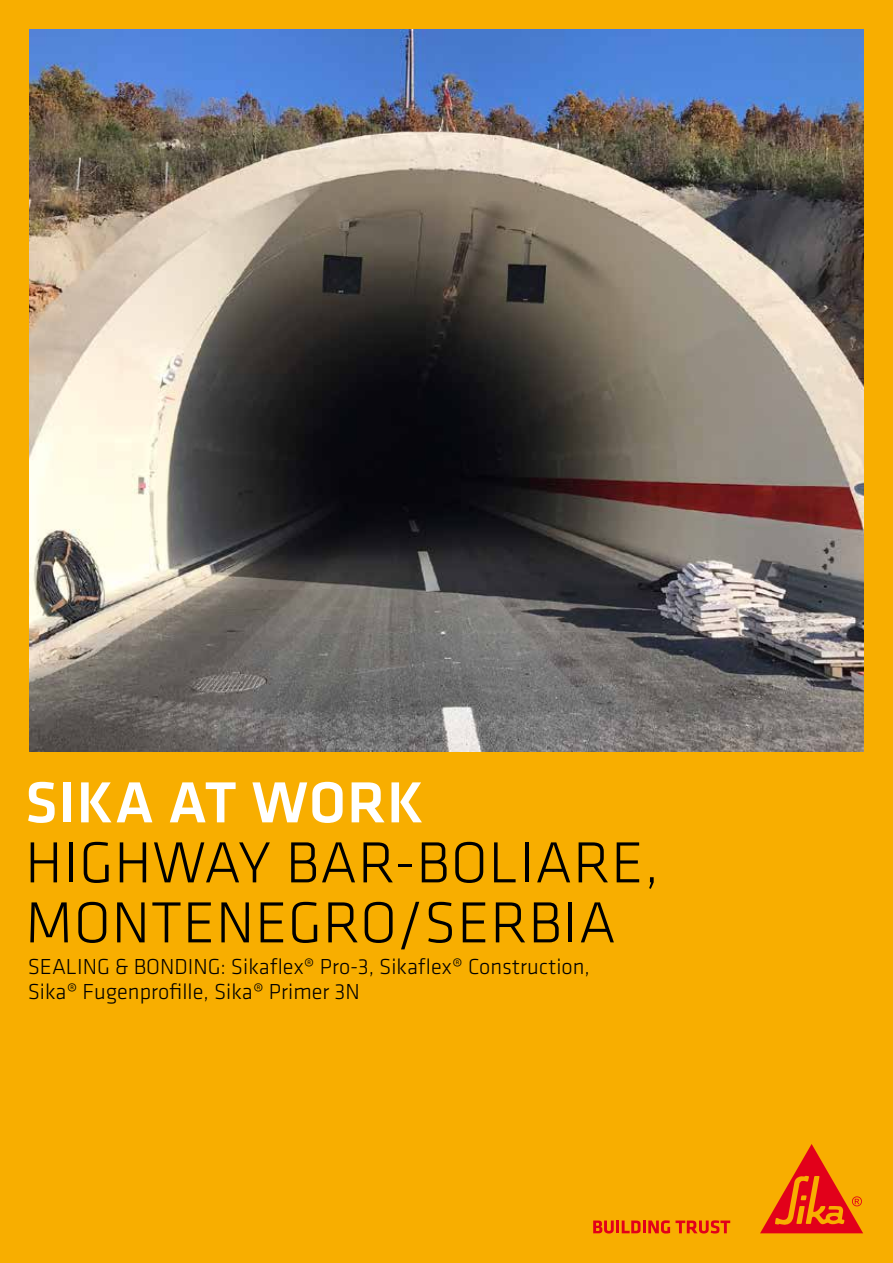
<style>
.page{position:relative;width:893px;height:1263px;background:#f8ae00}
.page>*{position:absolute;margin:0;border:0;box-sizing:border-box;transform-origin:0 0}
.t1{font:300 60px/60px "Klavika";letter-spacing:.015em;color:#000}
.t2{font:500 60px "Klavika";letter-spacing:.015em;color:#fff}
.t3{font:300 22.5px/24.8px "Klavika";color:#000}
</style>
<div class="page">
<svg style="left:593px;top:1220px;width:137px;height:13px"></svg>
<svg style="left:760px;top:1144px;width:103px;height:89px"></svg>
<img style="left:30px;top:30px;width:833px;height:722px">
<h1 class="t2" style="left:25px;top:762px;width:400px">SIKA AT WORK</h1>
<h1 class="t1" style="left:25px;top:832px;width:635px">HIGHWAY BAR-BOLIARE,<br>MONTENEGRO/SERBIA</h1>
<p class="t3" style="left:28px;top:954px;width:564px">SEALING &amp; BONDING: Sikaflex® Pro-3, Sikaflex® Construction,<br>Sika® Fugenprofille, Sika® Primer 3N</p>
</div>
